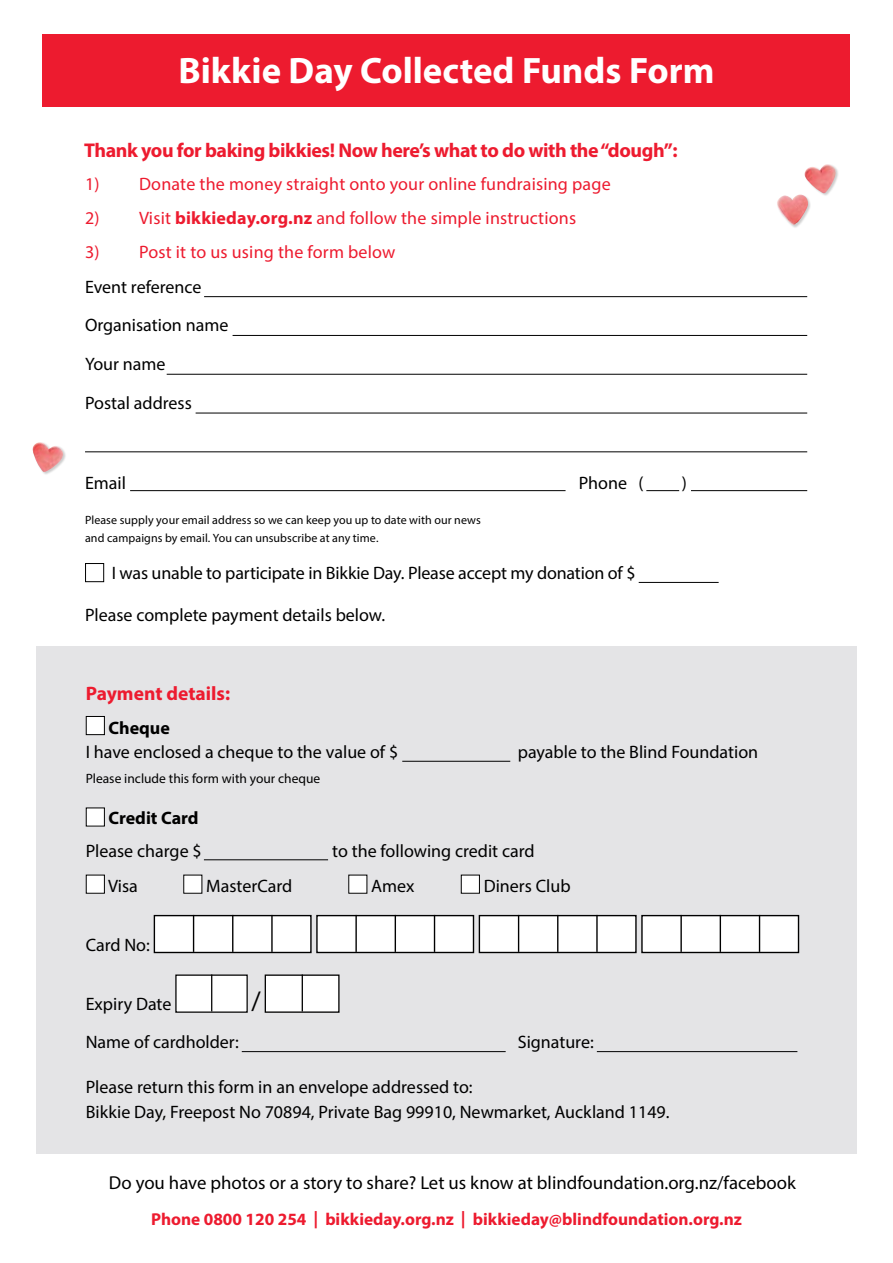
<style>
.page{position:relative;width:893px;height:1263px;background:#fff}
.page>*{position:absolute;margin:0;border:0;box-sizing:border-box;transform-origin:0 0}
.t1{font:700 36.9px "Myriad Pro";color:#fff}
.t2{font:27px "Myriad Pro";color:#000}
.t3{font:700 19.95px "Myriad Pro";letter-spacing:-.02em;color:#ed1b2f}
.t4{font:700 19.5px "Myriad Pro";color:#ed1b2f}
.t5{font:18.75px "Myriad Pro";color:#000}
.t6{font:18px/38.7px "Myriad Pro";color:#000}
.t7{font:18px "Myriad Pro";letter-spacing:.01em;color:#ed1b2f}
.t8{font:700 18px "Myriad Pro";color:#000}
.t9{font:700 17.25px "Myriad Pro";color:#ed1b2f}
.t10{font:13.5px "Myriad Pro";color:#000}
.t11{font:12px/18px "Myriad Pro";letter-spacing:.005em;color:#000}
.s1{font-weight:700}
</style>
<div class="page">
<div style="left:36px;top:646px;width:821px;height:508px;background:#e4e4e6"></div>
<div style="left:43px;top:34px;width:807px;height:72px;background:#ed1b2f"></div>
<div style="left:85px;top:563px;width:19px;height:19px;border:1px solid #000"></div>
<div style="left:86px;top:716px;width:18px;height:19px;background:#fff"></div>
<div style="left:86px;top:716px;width:19px;height:19px;border:1px solid #000"></div>
<div style="left:86px;top:808px;width:18px;height:18px;background:#fff"></div>
<div style="left:86px;top:875px;width:18px;height:18px;background:#fff"></div>
<div style="left:184px;top:875px;width:18px;height:18px;background:#fff"></div>
<div style="left:349px;top:875px;width:18px;height:18px;background:#fff"></div>
<div style="left:461px;top:875px;width:18px;height:18px;background:#fff"></div>
<div style="left:461px;top:874px;width:19px;height:20px;border:1px solid #000"></div>
<div style="left:154px;top:915px;width:157px;height:37px;background:#fff"></div>
<div style="left:154px;top:915px;width:158px;height:38px;border:1px solid #000"></div>
<hr style="left:193px;top:915px;width:1px;height:37px;background:#000">
<hr style="left:232px;top:915px;width:1px;height:37px;background:#000">
<hr style="left:271px;top:915px;width:2px;height:37px;background:#000">
<div style="left:479px;top:915px;width:157px;height:37px;background:#fff"></div>
<div style="left:479px;top:915px;width:158px;height:38px;border:1px solid #000"></div>
<hr style="left:518px;top:915px;width:1px;height:37px;background:#000">
<hr style="left:557px;top:915px;width:1px;height:37px;background:#000">
<hr style="left:596px;top:915px;width:2px;height:37px;background:#000">
<div style="left:317px;top:915px;width:156px;height:37px;background:#fff"></div>
<div style="left:316px;top:915px;width:158px;height:38px;border:1px solid #000"></div>
<hr style="left:355px;top:915px;width:2px;height:37px;background:#000">
<hr style="left:395px;top:915px;width:1px;height:37px;background:#000">
<hr style="left:434px;top:915px;width:1px;height:37px;background:#000">
<div style="left:642px;top:915px;width:156px;height:37px;background:#fff"></div>
<div style="left:641px;top:915px;width:158px;height:38px;border:1px solid #000"></div>
<hr style="left:680px;top:915px;width:2px;height:37px;background:#000">
<hr style="left:720px;top:915px;width:1px;height:37px;background:#000">
<hr style="left:759px;top:915px;width:1px;height:37px;background:#000">
<div style="left:176px;top:975px;width:71px;height:37px;background:#fff"></div>
<div style="left:175px;top:974px;width:73px;height:39px;border:1px solid #000"></div>
<hr style="left:211px;top:974px;width:1px;height:37px;background:#000">
<div style="left:265px;top:975px;width:74px;height:37px;background:#fff"></div>
<div style="left:265px;top:974px;width:75px;height:39px;border:1px solid #000"></div>
<hr style="left:302px;top:974px;width:1px;height:37px;background:#000">
<img style="left:777px;top:195px;width:31px;height:30px">
<img style="left:804px;top:164px;width:32px;height:29px">
<div style="left:32px;top:442px;width:35px;height:33px;background:#000;opacity:.2"></div>
<img style="left:32px;top:442px;width:31px;height:30px">
<hr style="left:204px;top:296px;width:603px;height:1px;background:#000">
<hr style="left:233px;top:335px;width:574px;height:1px;background:#000">
<hr style="left:167px;top:374px;width:640px;height:1px;background:#000">
<hr style="left:196px;top:413px;width:611px;height:1px;background:#000">
<hr style="left:85px;top:451px;width:722px;height:1px;background:#000">
<hr style="left:402px;top:761px;width:108px;height:1px;background:#000">
<hr style="left:204px;top:859px;width:124px;height:1px;background:#000">
<hr style="left:242px;top:1051px;width:264px;height:1px;background:#000">
<hr style="left:597px;top:1051px;width:200px;height:1px;background:#000">
<hr style="left:639px;top:582px;width:80px;height:1px;background:#000">
<hr style="left:130px;top:490px;width:436px;height:1px;background:#000">
<hr style="left:691px;top:490px;width:116px;height:1px;background:#000">
<hr style="left:646px;top:490px;width:33px;height:1px;background:#000">
<h1 class="t1" style="left:178px;top:47px;width:538px">Bikkie Day Collected Funds Form</h1>
<p class="t3" style="left:84px;top:138px;width:595px">Thank you for baking bikkies! Now here’s what to do with the “dough”:</p>
<p class="t7" style="left:85px;top:173px;width:527px">1) Donate the money straight onto your online fundraising page</p>
<p class="t7" style="left:85px;top:207px;width:493px">2) Visit <span class="s1">bikkieday.org.nz</span> and follow the simple instructions</p>
<p class="t7" style="left:85px;top:241px;width:312px">3) Post it to us using the form below</p>
<p class="t6" style="left:85px;top:267px;width:145px">Event reference<br>Organisation name<br>Your name<br>Postal address</p>
<p class="t6" style="left:85px;top:463px;width:43px">Email</p>
<p class="t6" style="left:579px;top:463px;width:66px">Phone (</p>
<p class="t6" style="left:682px;top:463px;width:7px">)</p>
<p class="t11" style="left:85px;top:510px;width:397px">Please supply your email address so we can keep you up to date with our news and campaigns by email. You can unsubscribe at any time.</p>
<p class="t6" style="left:112px;top:553px;width:525px">I was unable to participate in Bikkie Day. Please accept my donation of $</p>
<p class="t6" style="left:85px;top:595px;width:302px">Please complete payment details below.</p>
<p class="t4" style="left:86px;top:681px;width:146px">Payment details:</p>
<p class="t8" style="left:109px;top:716px;width:63px">Cheque</p>
<p class="t6" style="left:86px;top:732px;width:314px">I have enclosed a cheque to the value of $</p>
<p class="t6" style="left:518px;top:732px;width:242px">payable to the Blind Foundation</p>
<p class="t10" style="left:86px;top:770px;width:236px">Please include this form with your cheque</p>
<p class="t8" style="left:108px;top:806px;width:92px">Credit Card</p>
<p class="t6" style="left:86px;top:831px;width:117px">Please charge $</p>
<p class="t6" style="left:332px;top:831px;width:204px">to the following credit card</p>
<p class="t6" style="left:108px;top:866px;width:31px">Visa</p>
<p class="t6" style="left:206px;top:866px;width:87px">MasterCard</p>
<p class="t6" style="left:371px;top:866px;width:45px">Amex</p>
<p class="t6" style="left:484px;top:866px;width:88px">Diners Club</p>
<p class="t6" style="left:86px;top:925px;width:66px">Card No:</p>
<p class="t6" style="left:86px;top:984px;width:87px">Expiry Date</p>
<h2 class="t2" style="left:252px;top:984px;width:11px">/</h2>
<p class="t6" style="left:86px;top:1022px;width:154px">Name of cardholder:</p>
<p class="t6" style="left:518px;top:1022px;width:77px">Signature:</p>
<p class="t6" style="left:86px;top:1074px;width:585px;line-height:24.8px">Please return this form in an envelope addressed to:<br>Bikkie Day, Freepost No 70894, Private Bag 99910, Newmarket, Auckland 1149.</p>
<p class="t5" style="left:109px;top:1171px;width:688px">Do you have photos or a story to share? Let us know at blindfoundation.org.nz/facebook</p>
<p class="t9" style="left:151px;top:1208px;width:592px">Phone 0800 120 254 | bikkieday.org.nz | bikkieday@blindfoundation.org.nz</p>
</div>
